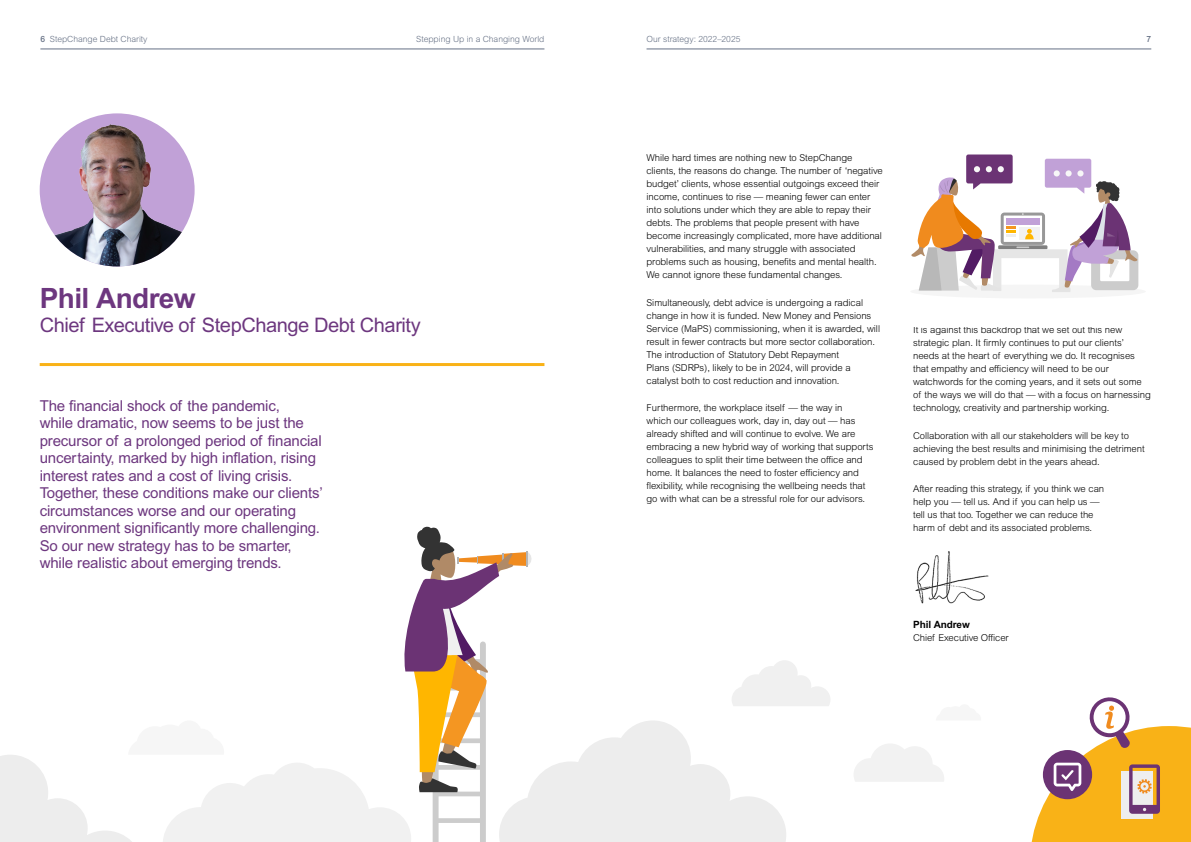
<style>
.page{position:relative;width:1191px;height:842px;background:#fff}
.page>*{position:absolute;margin:0;border:0;box-sizing:border-box;transform-origin:0 0}
.Section_header{font:700 28px "Arial MT Pro";letter-spacing:-.02em;color:#6d377f}
.Section_header-2{font:20px "Arial MT Pro";letter-spacing:-.02em;color:#6d377f}
.Intro_Text{font:15px/17.5px "Arial MT Pro";letter-spacing:-.01em;color:#6d377f}
.Paragraph_Style_2{font:700 10px "Arial MT Pro";letter-spacing:-.01em;color:#000}
.Paragraph_Style_2-2{font:300 9.5px/13px "Arial MT Pro";letter-spacing:-.005em;color:#000}
.t1{font:300 8.5px "Arial MT Pro";color:#667185}
.t2{font:500 8.5px "Arial MT Pro";color:#667185}
.s1{font-weight:500}
</style>
<div class="page">
<hr style="left:646px;top:49px;width:505px;height:1px;background:#667185">
<hr style="left:40px;top:49px;width:504px;height:1px;background:#667185">
<img style="left:915px;top:551px;width:74px;height:53px">
<div style="left:910px;top:285px;width:235px;height:13px;background:#f5f5f5;border-radius:50%"></div>
<svg style="left:911px;top:154px;width:227px;height:138px"></svg>
<img style="left:40px;top:120px;width:155px;height:146px">
<hr style="left:40px;top:363px;width:504px;height:3px;background:#f9b217">
<svg style="left:854px;top:744px;width:90px;height:38px"></svg>
<svg style="left:0;top:527px;width:830px;height:315px"></svg>
<svg style="left:1031px;top:697px;width:160px;height:145px"></svg>
<p class="t1" style="left:40px;top:34px;width:109px"><span class="s1">6</span> StepChange Debt Charity</p>
<p class="t1" style="left:416px;top:34px;width:130px">Stepping Up in a Changing World</p>
<p class="t1" style="left:646px;top:34px;width:95px">Our strategy: 2022–2025</p>
<p class="t2" style="left:1146px;top:34px;width:6px">7</p>
<p class="Section_header" style="left:40px;top:282px;width:157px">Phil Andrew</p>
<p class="Section_header-2" style="left:40px;top:313px;width:382px">Chief Executive of StepChange Debt Charity</p>
<p class="Intro_Text" style="left:40px;top:398px;width:285px">The financial shock of the pandemic,<br>while dramatic, now seems to be just the precursor of a prolonged period of financial uncertainty, marked by high inflation, rising interest rates and a cost of living crisis.<br>Together, these conditions make our clients’ circumstances worse and our operating environment significantly more challenging.<br>So our new strategy has to be smarter, while realistic about emerging trends.</p>
<p class="Paragraph_Style_2-2" style="left:646px;top:152px;width:238px">While hard times are nothing new to StepChange clients, the reasons do change. The number of ‘negative budget’ clients, whose essential outgoings exceed their income, continues to rise — meaning fewer can enter into solutions under which they are able to repay their debts. The problems that people present with have become increasingly complicated, more have additional vulnerabilities, and many struggle with associated problems such as housing, benefits and mental health.<br>We cannot ignore these fundamental changes.</p>
<p class="Paragraph_Style_2-2" style="left:646px;top:296px;width:235px">Simultaneously, debt advice is undergoing a radical change in how it is funded. New Money and Pensions Service (MaPS) commissioning, when it is awarded, will result in fewer contracts but more sector collaboration.<br>The introduction of Statutory Debt Repayment<br>Plans (SDRPs), likely to be in 2024, will provide a catalyst both to cost reduction and innovation.</p>
<p class="Paragraph_Style_2-2" style="left:646px;top:401px;width:229px">Furthermore, the workplace itself — the way in<br>which our colleagues work, day in, day out — has already shifted and will continue to evolve. We are embracing a new hybrid way of working that supports colleagues to split their time between the office and home. It balances the need to foster efficiency and flexibility, while recognising the wellbeing needs that go with what can be a stressful role for our advisors.</p>
<p class="Paragraph_Style_2-2" style="left:913px;top:324px;width:239px">It is against this backdrop that we set out this new strategic plan. It firmly continues to put our clients’ needs at the heart of everything we do. It recognises that empathy and efficiency will need to be our watchwords for the coming years, and it sets out some of the ways we will do that — with a focus on harnessing technology, creativity and partnership working.</p>
<p class="Paragraph_Style_2-2" style="left:913px;top:429px;width:233px">Collaboration with all our stakeholders will be key to achieving the best results and minimising the detriment caused by problem debt in the years ahead.</p>
<p class="Paragraph_Style_2-2" style="left:913px;top:482px;width:193px">After reading this strategy, if you think we can help you — tell us. And if you can help us — tell us that too. Together we can reduce the harm of debt and its associated problems.</p>
<p class="Paragraph_Style_2" style="left:913px;top:618px;width:58px">Phil Andrew</p>
<p class="Paragraph_Style_2-2" style="left:913px;top:631px;width:97px">Chief Executive Officer</p>
</div>
